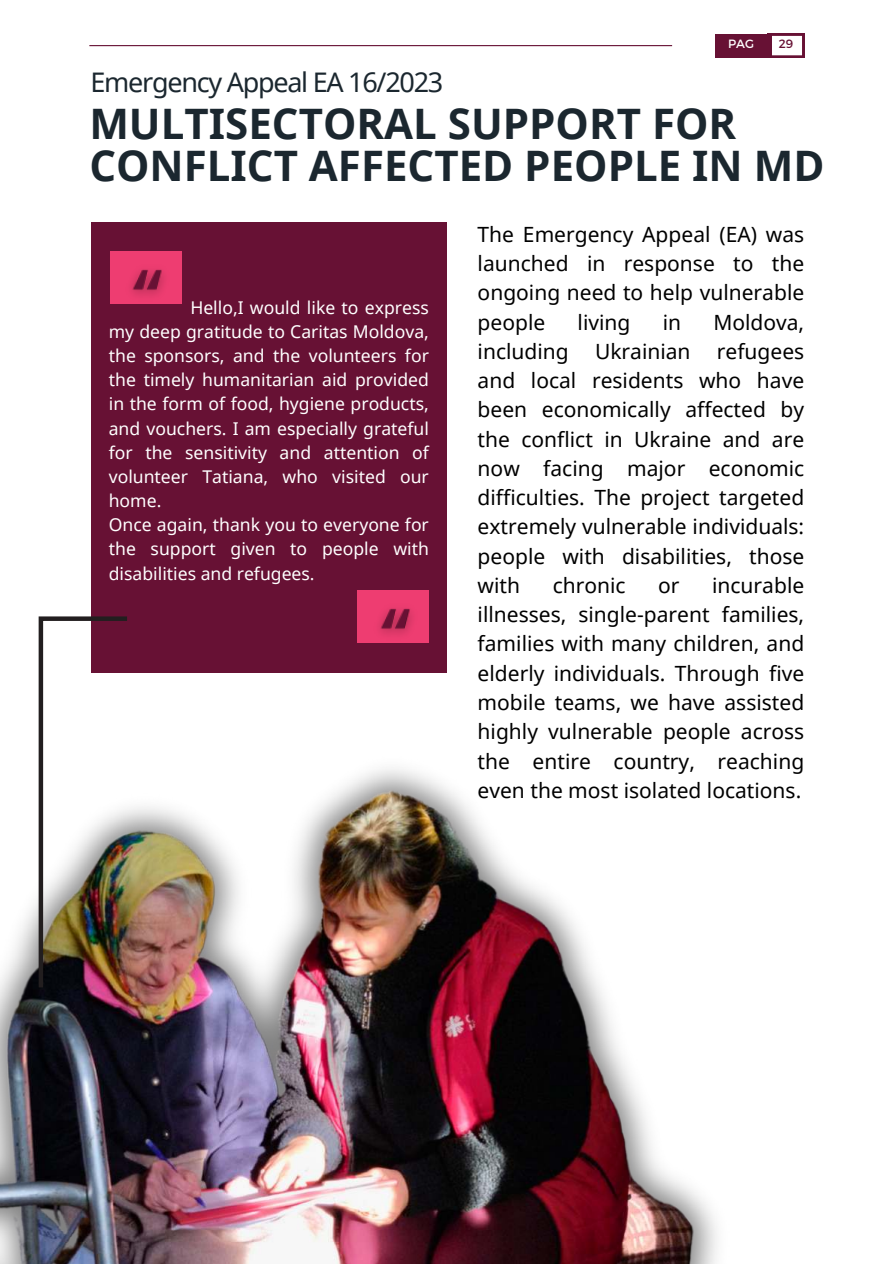
<style>
.page{position:relative;width:894px;height:1264px;background:#fff}
.page>*{position:absolute;margin:0;border:0;box-sizing:border-box;transform-origin:0 0}
.t1{font:700 42px/41.7px "Noto Sans";color:#1b272f}
.t2{font:27px "Noto Sans";letter-spacing:-.045em;color:#1b272f}
.t3{font:21px/29.2px "Noto Sans";color:#000;text-align:justify}
.t4{font:17.55px/24.2px "Noto Sans";color:#fff}
.t5{font:12px "Montserrat";color:#fff}
.t6{font:12px "Montserrat";color:#671134}
</style>
<div class="page">
<div style="left:715px;top:34px;width:56px;height:24px;background:#671134"></div>
<svg style="left:771px;top:34px;width:33px;height:23px"></svg>
<hr style="left:89px;top:45px;width:583px;height:1px;background:#671134">
<img style="left:0;top:769px;width:717px;height:494px">
<div style="left:91px;top:222px;width:355px;height:450px;background:#671134"></div>
<div style="left:110px;top:252px;width:71px;height:52px;background:#ee3d71"></div>
<img style="left:131px;top:269px;width:33px;height:27px">
<div style="left:357px;top:590px;width:72px;height:52px;background:#ee3d71"></div>
<img style="left:364px;top:608px;width:62px;height:65px">
<img style="left:36px;top:616px;width:95px;height:375px">
<p class="t2" style="left:90px;top:63px;width:354px">Emergency Appeal EA 16/2023</p>
<p class="t5" style="left:728px;top:36px;width:27px">PAG</p>
<p class="t6" style="left:778px;top:36px;width:16px">29</p>
<h1 class="t1" style="left:89px;top:102px;width:736px">MULTISECTORAL SUPPORT FOR<br>CONFLICT AFFECTED PEOPLE IN MD</h1>
<p class="t4" style="left:109px;top:295px;width:321px;text-indent:82px">Hello,I would like to express my deep gratitude to Caritas Moldova, the sponsors, and the volunteers for the timely humanitarian aid provided in the form of food, hygiene products, and vouchers. I am especially grateful for the sensitivity and attention of volunteer Tatiana, who visited our home.<br>Once again, thank you to everyone for the support given to people with disabilities and refugees.</p>
<p class="t3" style="left:477px;top:219px;width:328px">The Emergency Appeal (EA) was launched in response to the ongoing need to help vulnerable people</p>
<p class="t3" style="left:477px;top:307px;width:328px;text-indent:236px">Moldova, including Ukrainian refugees and local residents who have been economically affected by the conflict in Ukraine and are now facing major economic difficulties. The project targeted extremely vulnerable individuals: people with disabilities, those with</p>
<p class="t3" style="left:577px;top:307px;width:54px">living</p>
<p class="t3" style="left:662px;top:307px;width:20px">in</p>
<p class="t3" style="left:477px;top:570px;width:328px;text-indent:234px">incurable illnesses, single-parent families, families with many children, and elderly individuals. Through five mobile teams, we have assisted highly vulnerable people across the entire country, reaching even the most isolated locations.</p>
<p class="t3" style="left:552px;top:570px;width:74px">chronic</p>
<p class="t3" style="left:658px;top:570px;width:23px">or</p>
</div>
